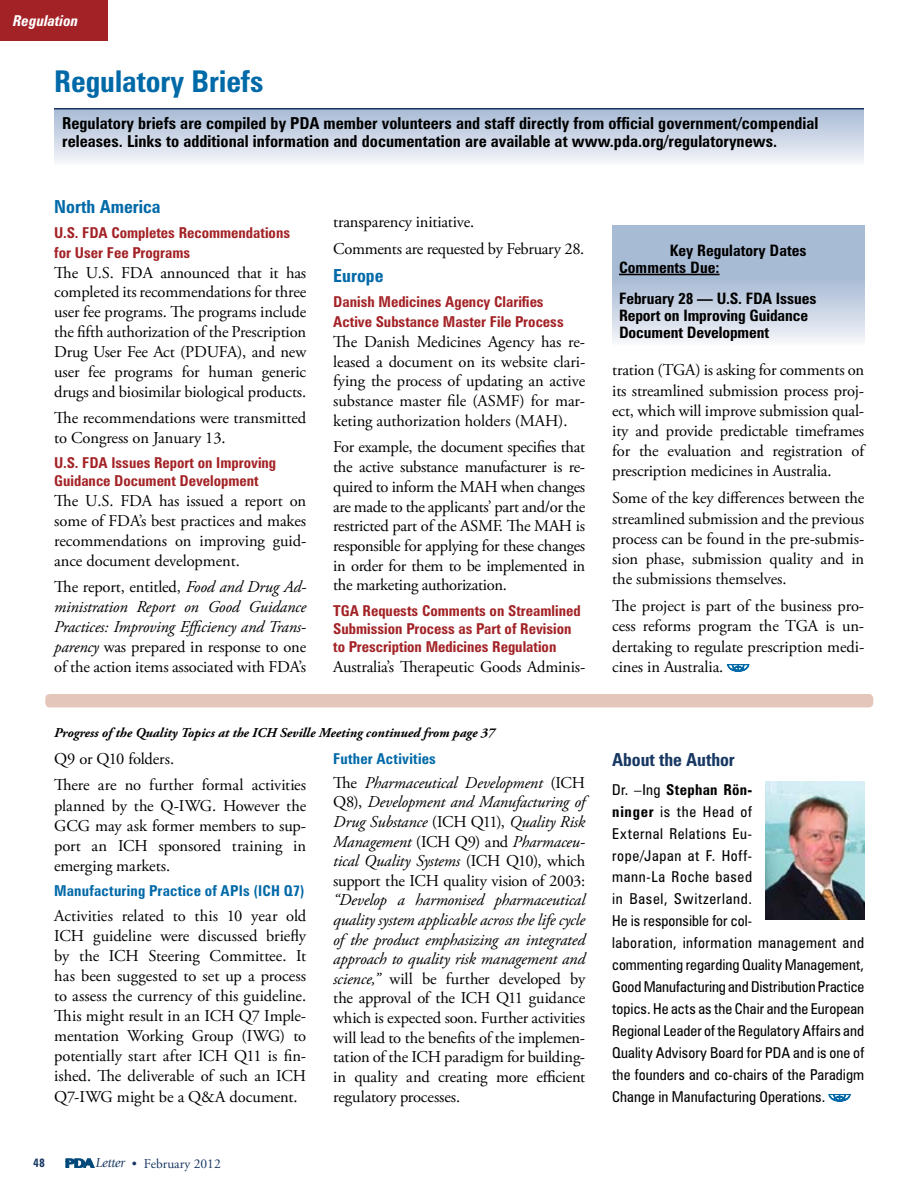
<style>
.page{position:relative;width:918px;height:1188px;background:#fff}
.page>*{position:absolute;margin:0;border:0;box-sizing:border-box;transform-origin:0 0}
.t1{font:700 condensed 30px "Zurich BT";color:#0069a8}
.t2{font:700 condensed 18px "Zurich BT";color:#0069a8}
.t3{font:700 condensed 18px "Zurich BT";letter-spacing:-.005em;color:#173763}
.t4{font:16.5px/19.8px "Adobe Garamond Pro";letter-spacing:-.01em;color:#000;text-align:justify}
.t5{font:italic 16.5px/19.6px "Adobe Garamond Pro";letter-spacing:-.01em;color:#000;text-align:justify}
.t6{font:700 condensed 16.5px/18px "Zurich BT";color:#000}
.t7{font:700 condensed 15.75px/17.2px "Zurich BT";letter-spacing:-.005em;color:#000}
.t8{font:condensed 15px/21.9px "Zurich BT";letter-spacing:.005em;color:#000}
.t9{font:700 condensed 15px/18.3px "Zurich BT";color:#a32226}
.t10{font:700 condensed 15px "Zurich BT";letter-spacing:.015em;color:#0069a8}
.t11{font:italic 700 condensed 15px "Zurich BT";color:#fff}
.t12{font:italic 700 13.5px "Adobe Garamond Pro";color:#000}
.t13{font:13.5px "Adobe Garamond Pro";color:#173763}
.t14{font:700 condensed 12px "Zurich BT";color:#173763}
.s1{font-style:normal}
.s2{font-family:"Giovanni";font-style:italic}
.s3{font-style:italic}
.s4{font-weight:700}
</style>
<div class="page">
<svg style="left:66px;top:1159px;width:28px;height:8px"></svg>
<div style="left:0;top:0;width:108px;height:41px;background:#a32226"></div>
<svg style="left:612px;top:226px;width:252px;height:116px;background:#bbc9dd"></svg>
<hr style="left:619px;top:274px;width:101px;height:1px;background:#000">
<div style="left:54px;top:109px;width:810px;height:64px;background:linear-gradient(to bottom,#a6b9d4,#fff)"></div>
<hr style="left:54px;top:108px;width:810px;height:2px;background:#173763">
<svg style="left:727px;top:664px;width:22px;height:8px"></svg>
<svg style="left:829px;top:1094px;width:21px;height:8px"></svg>
<div style="left:45px;top:694px;width:828px;height:13px;background:#e4c6bb;border-radius:4px"></div>
<img style="left:766px;top:782px;width:98px;height:137px">
<p class="t11" style="left:13px;top:12px;width:66px">Regulation</p>
<h1 class="t1" style="left:54px;top:63px;width:211px">Regulatory Briefs</h1>
<p class="t6" style="left:62px;top:114px;width:758px">Regulatory briefs are compiled by PDA member volunteers and staff directly from official government/compendial releases. Links to additional information and documentation are available at www.pda.org/regulatorynews.</p>
<p class="t2" style="left:54px;top:195px;width:108px">North America</p>
<p class="t9" style="left:54px;top:223px;width:237px;line-height:19.8px">U.S. FDA Completes Recommendations for User Fee Programs</p>
<p class="t4" style="left:54px;top:263px;width:254px">The U.S. FDA announced that it has completed its recommendations for three user fee programs. The programs include the fifth authorization of the Prescription Drug User Fee Act (PDUFA), and new user fee programs for human generic drugs and biosimilar biological products.</p>
<p class="t4" style="left:54px;top:409px;width:253px">The recommendations were transmitted to Congress on January 13.</p>
<p class="t9" style="left:54px;top:454px;width:223px">U.S. FDA Issues Report on Improving<br>Guidance Document Development</p>
<p class="t4" style="left:54px;top:492px;width:254px">The U.S. FDA has issued a report on some of FDA’s best practices and makes recommendations on improving guid&shy;ance document development.</p>
<p class="t5" style="left:54px;top:578px;width:254px"><span class="s1">The report, entitled,</span> Food and Drug Ad&shy;ministration Report on Good Guidance Practices: Improving Efficiency and Trans&shy;parency <span class="s1">was prepared in response to one of the action items associated with FDA’s</span></p>
<p class="t4" style="left:333px;top:209px;width:253px;line-height:26.5px">transparency initiative.<br>Comments are requested by February 28.</p>
<p class="t2" style="left:333px;top:265px;width:52px">Europe</p>
<p class="t9" style="left:333px;top:292px;width:232px;line-height:19.8px">Danish Medicines Agency Clarifies<br>Active Substance Master File Process</p>
<p class="t4" style="left:333px;top:332px;width:254px">The Danish Medicines Agency has re&shy;leased a document on its website clari&shy;fying the process of updating an active substance master file (ASMF) for mar&shy;keting authorization holders (MAH).</p>
<p class="t4" style="left:333px;top:438px;width:254px">For example, the document specifies that the active substance manufacturer is re&shy;quired to inform the MAH when changes are made to the applicants’ part and/or the restricted part of the ASMF. The MAH is responsible for applying for these changes in order for them to be implemented in the marketing authorization.</p>
<p class="t9" style="left:333px;top:601px;width:249px">TGA Requests Comments on Streamlined<br>Submission Process as Part of Revision to Prescription Medicines Regulation</p>
<p class="t4" style="left:333px;top:657px;width:254px">Australia’s Therapeutic Goods Adminis-</p>
<p class="t12" style="left:54px;top:725px;width:442px">Progress of the Quality Topics at the ICH Seville Meeting continued from page 37</p>
<p class="t4" style="left:54px;top:746px;width:254px;line-height:26.8px">Q9 or Q10 folders.<br>There are no further formal activities</p>
<p class="t4" style="left:54px;top:796px;width:254px">planned by the Q-IWG. However the GCG may ask former members to sup&shy;port an ICH sponsored training in emerging markets.</p>
<p class="t10" style="left:54px;top:882px;width:252px">Manufacturing Practice of APIs (ICH Q7)</p>
<p class="t4" style="left:54px;top:906px;width:254px">Activities related to this 10 year old ICH guideline were discussed briefly by the ICH Steering Committee. It has been suggested to set up a process to assess the currency of this guideline.<br>This might result in an ICH Q7 Imple&shy;mentation Working Group (IWG) to potentially start after ICH Q11 is fin&shy;ished. The deliverable of such an ICH Q7-IWG might be a Q&amp;A document.</p>
<p class="t14" style="left:33px;top:1156px;width:13px">48</p>
<p class="t13" style="left:96px;top:1155px;width:126px"><span class="s2">Letter</span> • February 2012</p>
<p class="t10" style="left:333px;top:749px;width:104px">Futher Activities</p>
<p class="t5" style="left:333px;top:773px;width:254px"><span class="s1">The</span> Pharmaceutical Development <span class="s1">(ICH Q8),</span> Development and Manufacturing of Drug Substance <span class="s1">(ICH Q11),</span> Quality Risk Management <span class="s1">(ICH Q9) and</span> Pharmaceu&shy;tical Quality Systems <span class="s1">(ICH Q10), which support the ICH quality vision of 2003:</span></p>
<p class="t4" style="left:333px;top:891px;width:254px"><span class="s3">“Develop a harmonised pharmaceutical quality system applicable across the life cycle of the product emphasizing an integrated approach to quality risk management and science,”</span> will be further developed by the approval of the ICH Q11 guidance which is expected soon. Further activities will lead to the benefits of the implemen&shy;tation of the ICH paradigm for building&shy;in quality and creating more efficient regulatory processes.</p>
<p class="t7" style="left:619px;top:241px;width:189px;text-indent:51px">Key Regulatory Dates<br>Comments Due:</p>
<p class="t7" style="left:619px;top:289px;width:199px">February 28 — U.S. FDA Issues<br>Report on Improving Guidance<br>Document Development</p>
<p class="t4" style="left:612px;top:361px;width:255px;line-height:20.2px">tration (TGA) is asking for comments on its streamlined submission process proj&shy;ect, which will improve submission qual&shy;ity and provide predictable timeframes for the evaluation and registration of prescription medicines in Australia.</p>
<p class="t4" style="left:612px;top:489px;width:254px;line-height:20.2px">Some of the key differences between the streamlined submission and the previous process can be found in the pre-submis&shy;sion phase, submission quality and in the submissions themselves.</p>
<p class="t4" style="left:612px;top:596px;width:254px;line-height:20.2px">The project is part of the business pro&shy;cess reforms program the TGA is un&shy;dertaking to regulate prescription medi&shy;cines in Australia.</p>
<p class="t3" style="left:612px;top:749px;width:124px">About the Author</p>
<p class="t8" style="left:612px;top:778px;width:254px">Dr. –Ing <span class="s4">Stephan Rön-<br>ninger</span> is the Head of<br>External Relations Eu-<br>rope/Japan at F. Hoff-<br>mann-La Roche based<br>in Basel, Switzerland.<br>He is responsible for col-<br>laboration, information management and commenting regarding Quality Management, Good Manufacturing and Distribution Practice topics. He acts as the Chair and the European Regional Leader of the Regulatory Affairs and Quality Advisory Board for PDA and is one of the founders and co-chairs of the Paradigm Change in Manufacturing Operations.</p>
</div>
